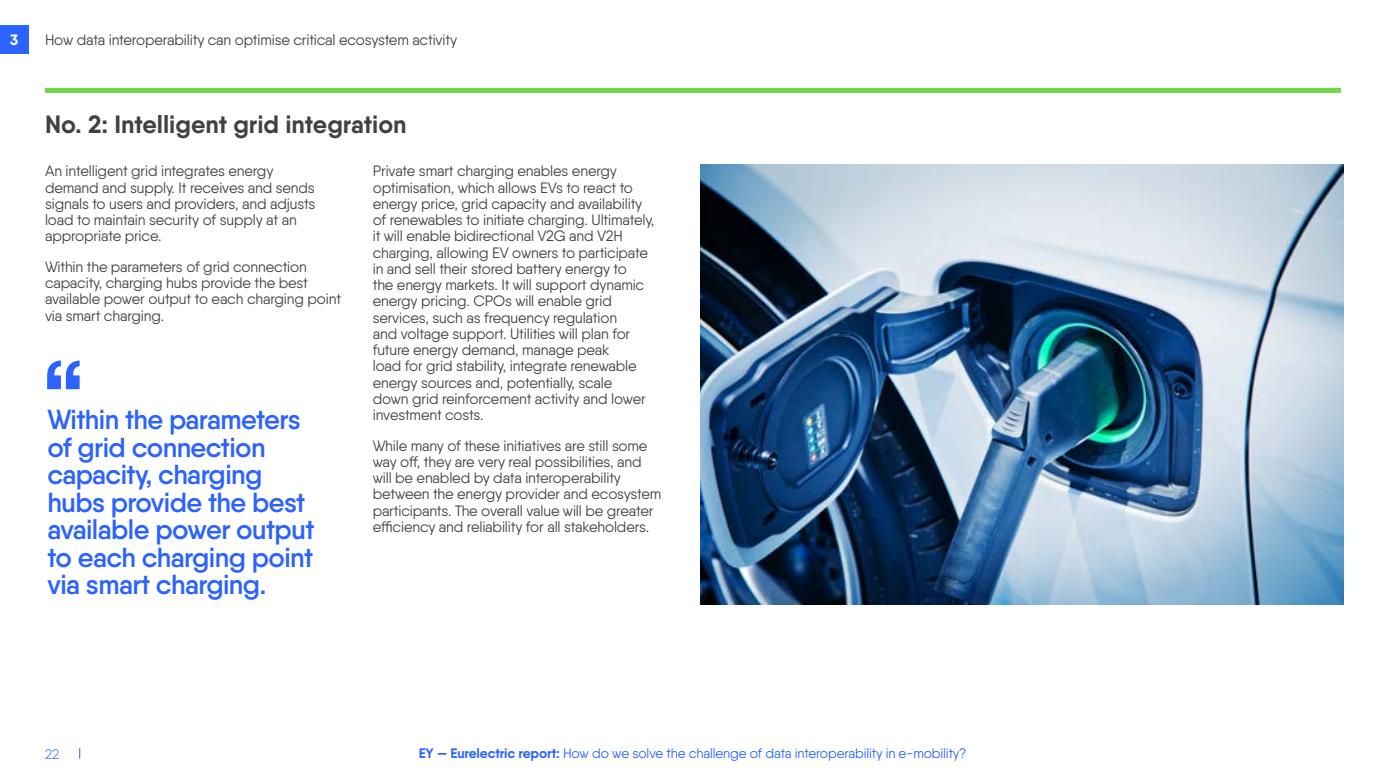
<style>
.page{position:relative;width:1386px;height:780px;background:#fff}
.page>*{position:absolute;margin:0;border:0;box-sizing:border-box;transform-origin:0 0}
.t1{font:600 110px "Qanelas";color:#2c63ff}
.t2{font:600 27.5px/27.5px "Qanelas";letter-spacing:-.02em;color:#2c63ff}
.t3{font:700 25px "Qanelas";color:#414042}
.t4{font:15px/16.2px "Qanelas";letter-spacing:-.01em;color:#414042}
.t5{font:700 15px "Qanelas";color:#fff}
.t6{font:13.75px "Qanelas";letter-spacing:-.01em;color:#2c63ff}
.t7{font:300 13.75px "Qanelas";color:#2c63ff}
.s1{font-weight:700}
</style>
<div class="page">
<div style="left:0;top:25px;width:28px;height:28px;background:#2c63ff"></div>
<div style="left:45px;top:88px;width:1295px;height:5px;background:#72d54a"></div>
<img style="left:700px;top:164px;width:642px;height:440px">
<p class="t5" style="left:10px;top:30px;width:10px">3</p>
<p class="t4" style="left:45px;top:31px;width:413px">How data interoperability can optimise critical ecosystem activity</p>
<h3 class="t3" style="left:45px;top:108px;width:363px">No. 2: Intelligent grid integration</h3>
<p class="t4" style="left:45px;top:163px;width:272px">An intelligent grid integrates energy demand and supply. It receives and sends signals to users and providers, and adjusts load to maintain security of supply at an appropriate price.</p>
<p class="t4" style="left:45px;top:258px;width:297px">Within the parameters of grid connection capacity, charging hubs provide the best available power output to each charging point via smart charging.</p>
<h1 class="t1" style="left:40px;top:331px;width:48px">“</h1>
<h2 class="t2" style="left:48px;top:405px;width:268px">Within the parameters of grid connection capacity, charging hubs provide the best available power output to each charging point via smart charging.</h2>
<p class="t4" style="left:373px;top:163px;width:283px">Private smart charging enables energy optimisation, which allows EVs to react to energy price, grid capacity and availability of renewables to initiate charging. Ultimately, it will enable bidirectional V2G and V2H charging, allowing EV owners to participate in and sell their stored battery energy to<br>the energy markets. It will support dynamic energy pricing. CPOs will enable grid services, such as frequency regulation<br>and voltage support. Utilities will plan for future energy demand, manage peak<br>load for grid stability, integrate renewable energy sources and, potentially, scale<br>down grid reinforcement activity and lower investment costs.</p>
<p class="t4" style="left:373px;top:437px;width:290px">While many of these initiatives are still some way off, they are very real possibilities, and will be enabled by data interoperability between the energy provider and ecosystem participants. The overall value will be greater efficiency and reliability for all stakeholders.</p>
<p class="t7" style="left:45px;top:745px;width:16px">22</p>
<p class="t6" style="left:419px;top:745px;width:549px"><span class="s1">EY — Eurelectric report:</span> How do we solve the challenge of data interoperability in e-mobility?</p>
</div>
